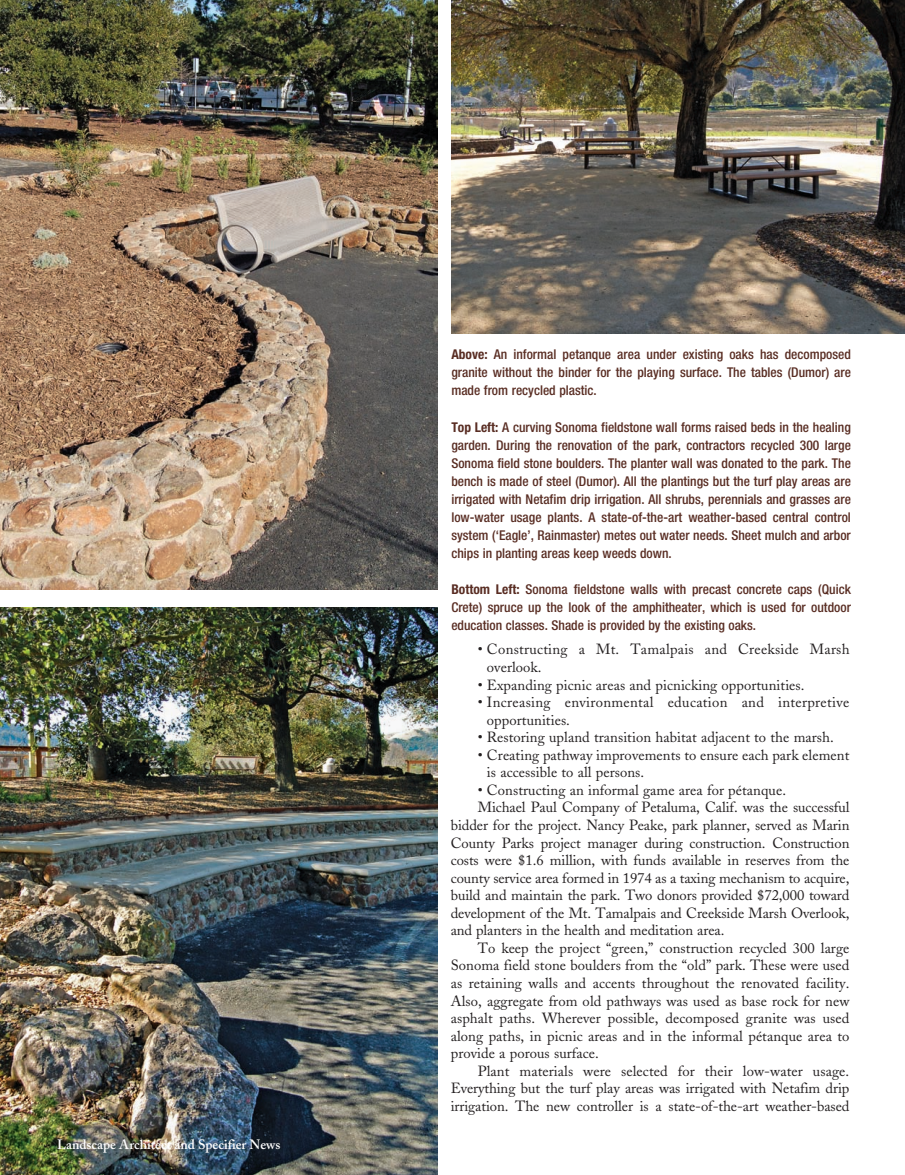
<style>
.page{position:relative;width:905px;height:1175px;background:#fff}
.page>*{position:absolute;margin:0;border:0;box-sizing:border-box;transform-origin:0 0}
.t1{font:14.7px/17.5px "Adobe Caslon";letter-spacing:.005em;color:#231f20}
.t2{font:14.7px/17.5px "Adobe Caslon";letter-spacing:.025em;color:#231f20}
.t3{font:500 condensed 13.5px/18px "Helvetica Neue";color:#592d23;text-align:justify}
.t4{font:600 13.5px "Adobe Caslon";color:#fff}
.s1{font-weight:700}
</style>
<div class="page">
<img style="left:451px;top:0;width:453px;height:333px">
<img style="left:0;top:607px;width:437px;height:567px">
<img style="left:0;top:0;width:437px;height:589px">
<p class="t4" style="left:57px;top:1136px;width:225px">Landscape Architect and Specifier News</p>
<p class="t3" style="left:451px;top:345px;width:401px"><span class="s1">Above:</span> An informal petanque area under existing oaks has decomposed granite without the binder for the playing surface. The tables (Dumor) are made from recycled plastic.</p>
<p class="t3" style="left:451px;top:417px;width:401px"><span class="s1">Top Left:</span> A curving Sonoma fieldstone wall forms raised beds in the healing garden. During the renovation of the park, contractors recycled 300 large Sonoma field stone boulders. The planter wall was donated to the park. The bench is made of steel (Dumor). All the plantings but the turf play areas are irrigated with Netafim drip irrigation. All shrubs, perennials and grasses are low-water usage plants. A state-of-the-art weather-based central control system (‘Eagle’, Rainmaster) metes out water needs. Sheet mulch and arbor chips in planting areas keep weeds down.</p>
<p class="t3" style="left:451px;top:579px;width:401px"><span class="s1">Bottom Left:</span> Sonoma fieldstone walls with precast concrete caps (Quick Crete) spruce up the look of the amphitheater, which is used for outdoor education classes. Shade is provided by the existing oaks.</p>
<p class="t1" style="left:487px;top:641px;width:364px;text-indent:-9px">• Constructing a Mt. Tamalpais and Creekside Marsh overlook.</p>
<p class="t1" style="left:477px;top:676px;width:328px">• Expanding picnic areas and picnicking opportunities.</p>
<p class="t2" style="left:487px;top:693px;width:364px;text-indent:-9px">• Increasing environmental education and interpretive opportunities.</p>
<p class="t1" style="left:477px;top:728px;width:357px">• Restoring upland transition habitat adjacent to the marsh.</p>
<p class="t1" style="left:487px;top:746px;width:364px;text-indent:-9px">• Creating pathway improvements to ensure each park element is accessible to all persons.</p>
<p class="t1" style="left:477px;top:781px;width:310px">• Constructing an informal game area for pétanque.</p>
<p class="t1" style="left:477px;top:799px;width:373px">Michael Paul Company of Petaluma, Calif. was the successful</p>
<p class="t1" style="left:451px;top:816px;width:400px">bidder for the project. Nancy Peake, park planner, served as Marin</p>
<p class="t1" style="left:451px;top:834px;width:400px">County Parks project manager during construction. Construction</p>
<p class="t1" style="left:451px;top:851px;width:400px">costs were $1.6 million, with funds available in reserves from the</p>
<p class="t1" style="left:451px;top:869px;width:400px">county service area formed in 1974 as a taxing mechanism to acquire,</p>
<p class="t1" style="left:451px;top:886px;width:400px">build and maintain the park. Two donors provided $72,000 toward</p>
<p class="t1" style="left:451px;top:904px;width:400px">development of the Mt. Tamalpais and Creekside Marsh Overlook,</p>
<p class="t1" style="left:451px;top:921px;width:275px">and planters in the health and meditation area.</p>
<p class="t1" style="left:477px;top:939px;width:373px">To keep the project “green,” construction recycled 300 large</p>
<p class="t1" style="left:451px;top:956px;width:400px">Sonoma field stone boulders from the “old” park. These were used</p>
<p class="t1" style="left:451px;top:974px;width:400px">as retaining walls and accents throughout the renovated facility.</p>
<p class="t1" style="left:451px;top:992px;width:400px">Also, aggregate from old pathways was used as base rock for new</p>
<p class="t1" style="left:451px;top:1009px;width:400px">asphalt paths. Wherever possible, decomposed granite was used</p>
<p class="t1" style="left:451px;top:1027px;width:400px">along paths, in picnic areas and in the informal pétanque area to</p>
<p class="t1" style="left:451px;top:1044px;width:150px">provide a porous surface.</p>
<p class="t1" style="left:477px;top:1062px;width:373px">Plant materials were selected for their low-water usage.</p>
<p class="t1" style="left:451px;top:1079px;width:400px">Everything but the turf play areas was irrigated with Netafim drip</p>
<p class="t1" style="left:451px;top:1097px;width:400px">irrigation. The new controller is a state-of-the-art weather-based</p>
</div>
